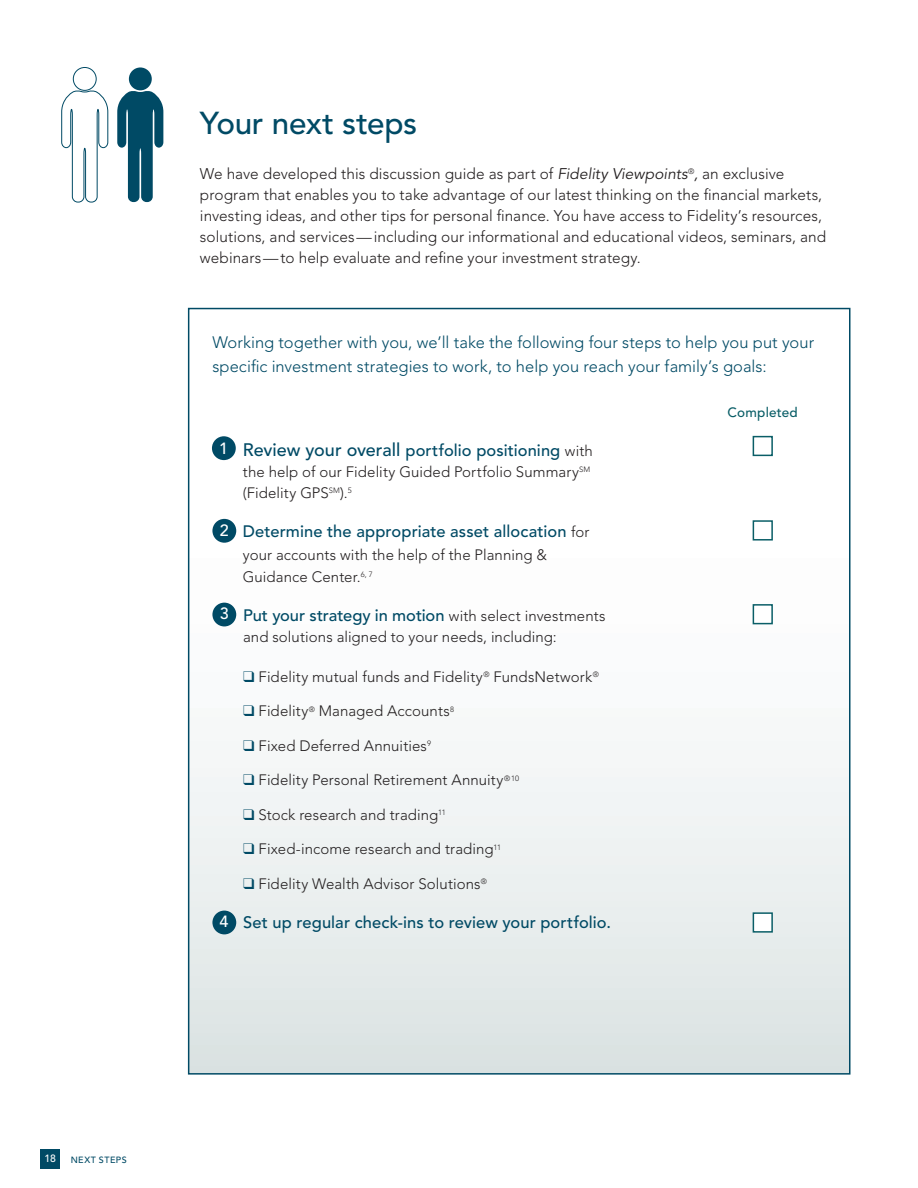
<style>
.page{position:relative;width:918px;height:1188px;background:#fff}
.page>*{position:absolute;margin:0;border:0;box-sizing:border-box;transform-origin:0 0}
.t1{font:500 31.5px "Avenir";letter-spacing:-.01em;color:#004a65}
.t2{font:500 16.5px "Avenir";letter-spacing:.005em;color:#004a65}
.t3{font:300 16.5px/24px "Avenir";color:#004a65}
.t4{font:500 16.2px "Avenir";color:#fff}
.t5{font:300 15.3px/21px "Avenir";letter-spacing:.005em;color:#231f20}
.t6{font:300 15px/21px "Avenir";letter-spacing:.005em;color:#231f20}
.t7{font:500 13.5px "Avenir";letter-spacing:.015em;color:#0a5e67}
.t8{font:500 10.5px "Avenir";color:#fff}
.t9{font:500 9px "Avenir";letter-spacing:.055em;color:#004a65}
.s1{font-weight:400;font-style:italic}
.s2{font-size:18px}
.s3{font-weight:300;font-size:15px;color:#231f20}
.s4{color:#004a65}
</style>
<div class="page">
<div style="left:189px;top:309px;width:661px;height:765px;background:linear-gradient(to bottom,#fff,#e1e8e8)"></div>
<div style="left:73px;top:67px;width:24px;height:24px;border:1px solid #004a65;border-radius:50%"></div>
<svg style="left:61px;top:89px;width:48px;height:114px"></svg>
<div style="left:129px;top:67px;width:23px;height:23px;background:#004a65;border-radius:50%"></div>
<svg style="left:117px;top:91px;width:46px;height:111px"></svg>
<div style="left:40px;top:1149px;width:20px;height:20px;background:#004a65"></div>
<div style="left:212px;top:519px;width:24px;height:24px;background:#004a65;border-radius:50%"></div>
<div style="left:212px;top:603px;width:24px;height:23px;background:#004a65;border-radius:50%"></div>
<div style="left:212px;top:436px;width:24px;height:24px;background:#004a65;border-radius:50%"></div>
<div style="left:212px;top:911px;width:24px;height:23px;background:#004a65;border-radius:50%"></div>
<div style="left:753px;top:436px;width:20px;height:20px;background:#fff;border:2px solid #0a5e67"></div>
<div style="left:753px;top:520px;width:20px;height:21px;background:#fff;border:2px solid #0a5e67"></div>
<div style="left:753px;top:604px;width:20px;height:20px;background:#fff;border:2px solid #0a5e67"></div>
<div style="left:753px;top:912px;width:20px;height:21px;background:#fff;border:2px solid #0a5e67"></div>
<h1 class="t1" style="left:200px;top:105px;width:219px">Your next steps</h1>
<p class="t5" style="left:200px;top:163px;width:628px">We have developed this discussion guide as part of <span class="s1">Fidelity Viewpoints</span><sup>®</sup><span class="s1">,</span> an exclusive program that enables you to take advantage of our latest thinking on the financial markets, investing ideas, and other tips for personal finance. You have access to Fidelity’s resources, solutions, and services—including our informational and educational videos, seminars, and webinars—to help evaluate and refine your investment strategy.</p>
<p class="t3" style="left:212px;top:330px;width:603px">Working together with you, we’ll take the following four steps to help you put your specific investment strategies to work, to help you reach your family’s goals:</p>
<p class="t4" style="left:219px;top:439px;width:10px">1</p>
<p class="t4" style="left:220px;top:521px;width:10px">2</p>
<p class="t4" style="left:220px;top:604px;width:10px">3</p>
<p class="t4" style="left:219px;top:912px;width:10px">4</p>
<p class="t2" style="left:243px;top:440px;width:352px"><span class="s2">Review your overall</span> portfolio positioning <span class="s3">with</span></p>
<p class="t6" style="left:243px;top:461px;width:349px">the help of our Fidelity Guided Portfolio Summary<sup>SM </sup>(Fidelity GPS<sup>SM</sup>).<sup>5</sup></p>
<p class="t2" style="left:243px;top:522px;width:348px">Determine the appropriate asset allocation <span class="s3">for</span></p>
<p class="t6" style="left:243px;top:543px;width:306px;line-height:22.5px">your accounts with the help of the Planning &amp;<br>Guidance Center.<sup>6,</sup> <sup>7</sup></p>
<p class="t2" style="left:243px;top:605px;width:364px">Put your strategy in motion <span class="s3">with select investments</span></p>
<p class="t6" style="left:243px;top:626px;width:315px">and solutions aligned to your needs, including:</p>
<p class="t6" style="left:243px;top:666px;width:357px"><span class="s4">❑</span> Fidelity mutual funds and Fidelity<sup>®</sup> FundsNetwork<sup>®</sup></p>
<p class="t6" style="left:243px;top:701px;width:213px"><span class="s4">❑</span> Fidelity<sup>®</sup> Managed Accounts<sup>8</sup></p>
<p class="t6" style="left:243px;top:735px;width:190px"><span class="s4">❑</span> Fixed Deferred Annuities<sup>9</sup></p>
<p class="t6" style="left:243px;top:770px;width:277px"><span class="s4">❑</span> Fidelity Personal Retirement Annuity<sup>®10</sup></p>
<p class="t6" style="left:243px;top:804px;width:204px"><span class="s4">❑</span> Stock research and trading<sup>11</sup></p>
<p class="t6" style="left:243px;top:839px;width:260px"><span class="s4">❑</span> Fixed-income research and trading<sup>11</sup></p>
<p class="t6" style="left:243px;top:873px;width:246px"><span class="s4">❑</span> Fidelity Wealth Advisor Solutions<sup>®</sup></p>
<p class="t2" style="left:243px;top:913px;width:369px">Set up regular check-ins to review your portfolio.</p>
<p class="t7" style="left:728px;top:404px;width:72px">Completed</p>
<p class="t8" style="left:45px;top:1153px;width:13px">18</p>
<p class="t9" style="left:71px;top:1155px;width:57px">NEXT STEPS</p>
</div>
